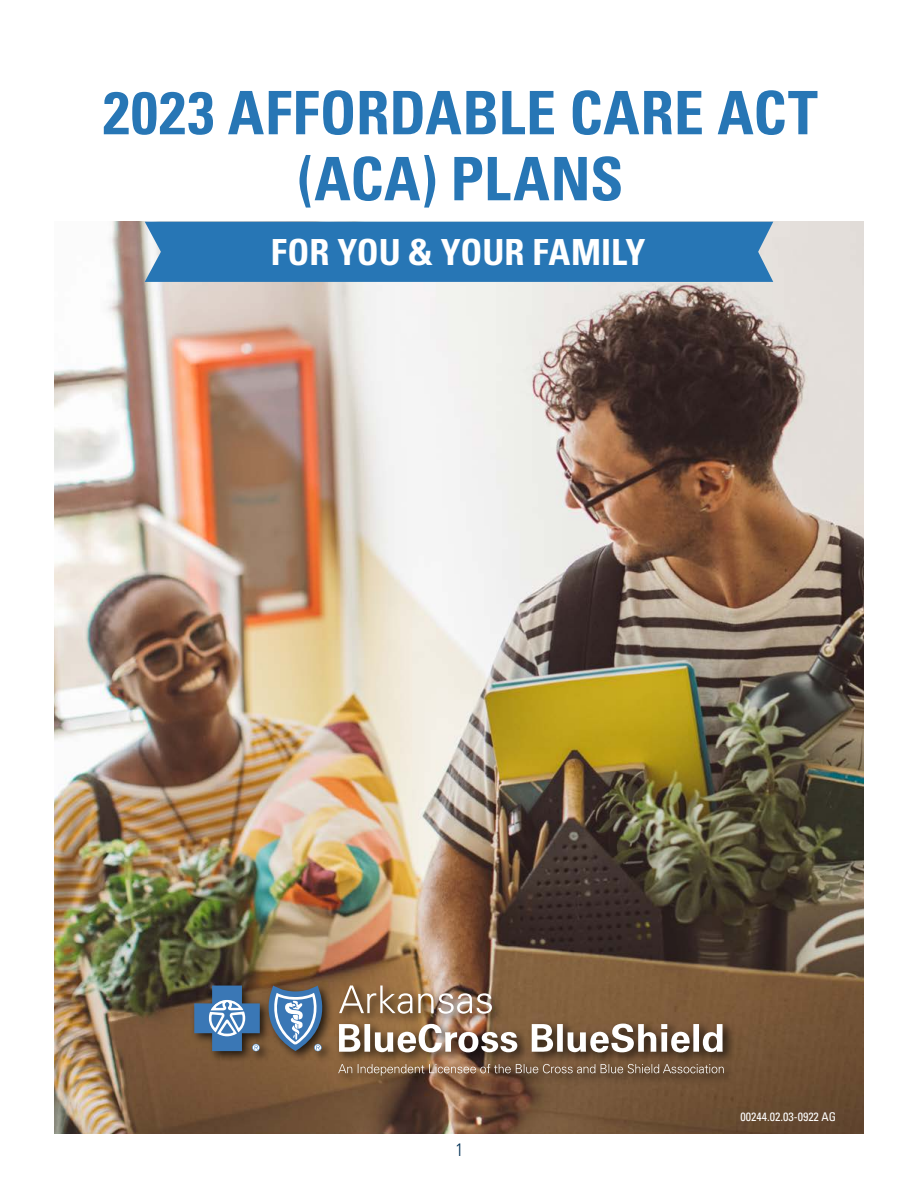
<style>
.page{position:relative;width:918px;height:1188px;background:#fff}
.page>*{position:absolute;margin:0;border:0;box-sizing:border-box;transform-origin:0 0}
.t1{font:700 condensed 60px "Univers LT Std";letter-spacing:.01em;color:#2776b5}
.t2{font:700 condensed 36px "Univers LT Std";color:#fff}
.t3{font:300 condensed 18px "Univers LT Std";color:#003055}
.t4{font:condensed 12px "Univers LT Std";color:#fff}
</style>
<div class="page">
<img style="left:54px;top:222px;width:810px;height:912px">
<div style="left:145px;top:222px;width:628px;height:60px;background:#2776b5"></div>
<div style="left:190px;top:982px;width:546px;height:105px;background:#000;opacity:.75"></div>
<svg style="left:194px;top:986px;width:529px;height:66px"></svg>
<svg style="left:338px;top:1064px;width:386px;height:12px;background:#8a7058"></svg>
<p class="t1" style="left:103px;top:76px;width:716px">2023 AFFORDABLE CARE ACT</p>
<p class="t1" style="left:298px;top:142px;width:327px">(ACA) PLANS</p>
<p class="t2" style="left:271px;top:230px;width:376px">FOR YOU &amp; YOUR FAMILY</p>
<p class="t3" style="left:456px;top:1139px;width:9px">1</p>
<p class="t4" style="left:740px;top:1109px;width:97px">00244.02.03-0922 AG</p>
</div>
